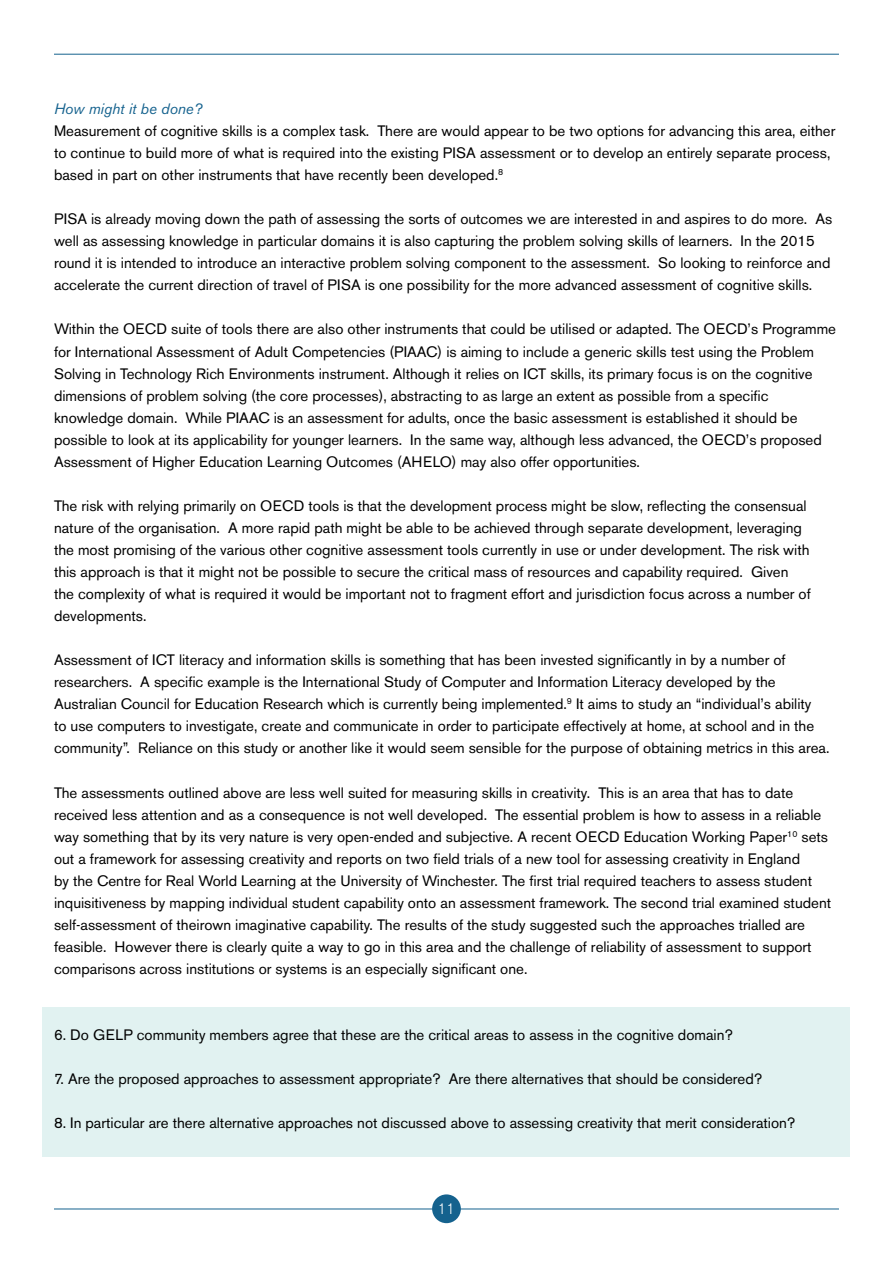
<style>
.page{position:relative;width:893px;height:1263px;background:#fff}
.page>*{position:absolute;margin:0;border:0;box-sizing:border-box;transform-origin:0 0}
.t1{font:15px/22px "Akzidenz Grotesk BE";color:#000}
.t2{font:italic 15px "Akzidenz Grotesk BE";color:#15628e}
.t3{font:300 15px "Akzidenz Grotesk BE";color:#fff}
</style>
<div class="page">
<hr style="left:54px;top:1209px;width:785px;height:1px;background:#15628e">
<hr style="left:54px;top:54px;width:785px;height:1px;background:#15628e">
<div style="left:42px;top:1007px;width:808px;height:150px;background:#e1f2f1"></div>
<div style="left:432px;top:1194px;width:29px;height:29px;background:#15628e;border-radius:50%"></div>
<p class="t2" style="left:54px;top:100px;width:149px">How might it be done?</p>
<p class="t1" style="left:54px;top:120px;width:783px">Measurement of cognitive skills is a complex task. There are would appear to be two options for advancing this area, either to continue to build more of what is required into the existing PISA assessment or to develop an entirely separate process, based in part on other instruments that have recently been developed.<sup>8</sup></p>
<p class="t1" style="left:54px;top:208px;width:780px">PISA is already moving down the path of assessing the sorts of outcomes we are interested in and aspires to do more. As well as assessing knowledge in particular domains it is also capturing the problem solving skills of learners. In the 2015 round it is intended to introduce an interactive problem solving component to the assessment. So looking to reinforce and accelerate the current direction of travel of PISA is one possibility for the more advanced assessment of cognitive skills.</p>
<p class="t1" style="left:54px;top:318px;width:784px">Within the OECD suite of tools there are also other instruments that could be utilised or adapted. The OECD’s Programme for International Assessment of Adult Competencies (PIAAC) is aiming to include a generic skills test using the Problem Solving in Technology Rich Environments instrument. Although it relies on ICT skills, its primary focus is on the cognitive dimensions of problem solving (the core processes), abstracting to as large an extent as possible from a specific knowledge domain. While PIAAC is an assessment for adults, once the basic assessment is established it should be possible to look at its applicability for younger learners. In the same way, although less advanced, the OECD’s proposed Assessment of Higher Education Learning Outcomes (AHELO) may also offer opportunities.</p>
<p class="t1" style="left:54px;top:495px;width:758px">The risk with relying primarily on OECD tools is that the development process might be slow, reflecting the consensual nature of the organisation. A more rapid path might be able to be achieved through separate development, leveraging the most promising of the various other cognitive assessment tools currently in use or under development. The risk with this approach is that it might not be possible to secure the critical mass of resources and capability required. Given the complexity of what is required it would be important not to fragment effort and jurisdiction focus across a number of developments.</p>
<p class="t1" style="left:54px;top:649px;width:777px">Assessment of ICT literacy and information skills is something that has been invested significantly in by a number of researchers. A specific example is the International Study of Computer and Information Literacy developed by the Australian Council for Education Research which is currently being implemented.<sup>9</sup> It aims to study an “individual’s ability<br>to use computers to investigate, create and communicate in order to participate effectively at home, at school and in the community”. Reliance on this study or another like it would seem sensible for the purpose of obtaining metrics in this area.</p>
<p class="t1" style="left:54px;top:781px;width:779px">The assessments outlined above are less well suited for measuring skills in creativity. This is an area that has to date received less attention and as a consequence is not well developed. The essential problem is how to assess in a reliable way something that by its very nature is very open-ended and subjective. A recent OECD Education Working Paper<sup>10</sup> sets out a framework for assessing creativity and reports on two field trials of a new tool for assessing creativity in England<br>by the Centre for Real World Learning at the University of Winchester. The first trial required teachers to assess student inquisitiveness by mapping individual student capability onto an assessment framework. The second trial examined student self-assessment of theirown imaginative capability. The results of the study suggested such the approaches trialled are feasible. However there is clearly quite a way to go in this area and the challenge of reliability of assessment to support comparisons across institutions or systems is an especially significant one.</p>
<p class="t1" style="left:54px;top:1024px;width:680px">6. Do GELP community members agree that these are the critical areas to assess in the cognitive domain?</p>
<p class="t1" style="left:54px;top:1068px;width:710px">7. Are the proposed approaches to assessment appropriate? Are there alternatives that should be considered?</p>
<p class="t1" style="left:54px;top:1112px;width:743px">8. In particular are there alternative approaches not discussed above to assessing creativity that merit consideration?</p>
<p class="t3" style="left:437px;top:1200px;width:19px">11</p>
</div>
